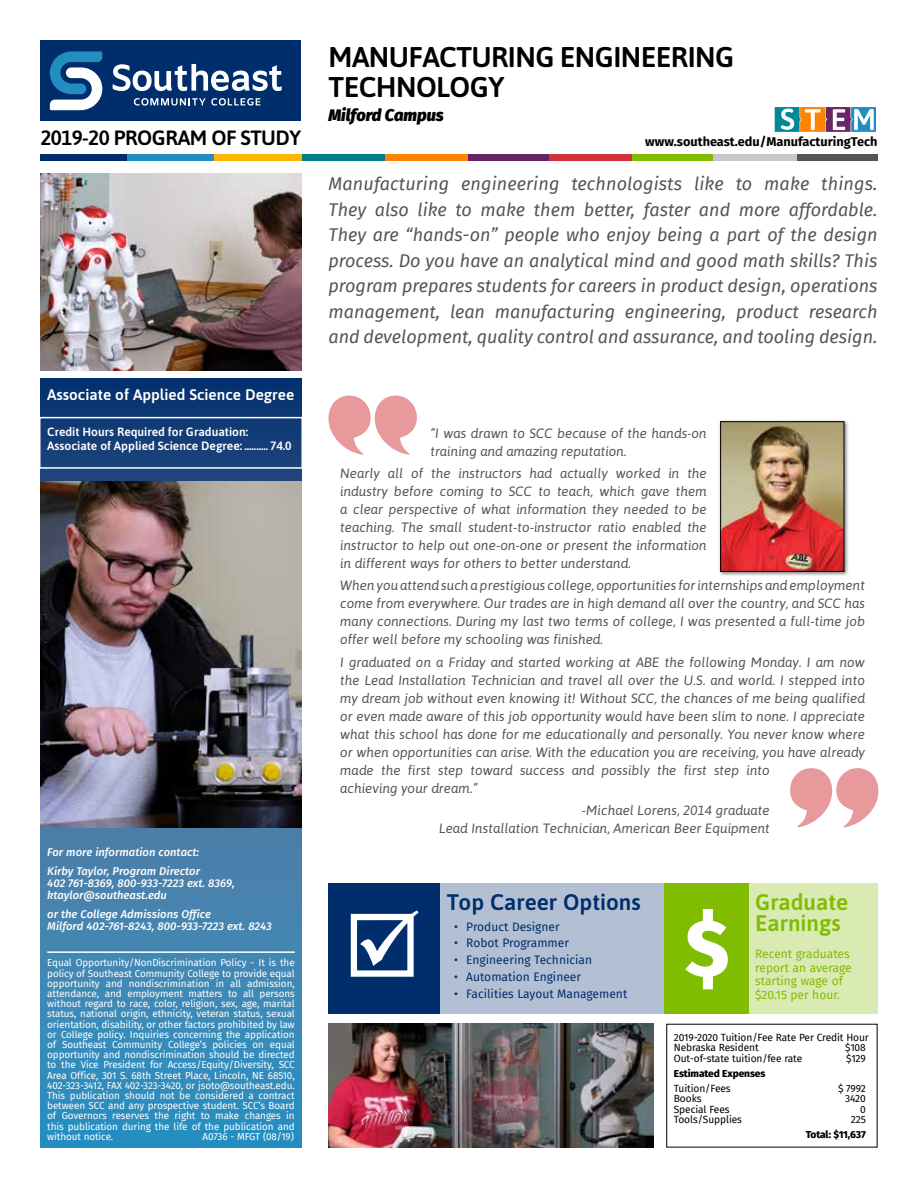
<style>
.page{position:relative;width:918px;height:1188px;background:#fff}
.page>*{position:absolute;margin:0;border:0;box-sizing:border-box;transform-origin:0 0}
.t1{font:600 28.5px/30px "Asap";letter-spacing:-.02em;color:#000}
.t2{font:600 22.5px "Asap";color:#002e6d}
.t3{font:600 22.5px/21px "Asap";color:#80bc00}
.t4{font:600 20.7px "Asap";letter-spacing:-.02em;color:#000}
.t5{font:italic 18px/25.5px "Fira Sans";color:#54555a;text-align:justify}
.t6{font:italic 900 16.5px "Fira Sans";color:#000}
.t7{font:600 15.3px "Asap";color:#fff}
.t8{font:italic 13.5px/18px "Asap";color:#54555a}
.t9{font:700 12.75px "Fira Sans";color:#000}
.t10{font:12px "Fira Sans";color:#002e6d}
.t11{font:600 12px/13.5px "Asap";color:#fff}
.t12{font:12px/13.5px "Fira Sans";color:#80bc00}
.t13{font:italic 500 11.25px/12px "Fira Sans";color:#fff}
.t14{font:10.2px/10.5px "Fira Sans";letter-spacing:-.01em;color:#000}
.t15{font:800 10.2px "Fira Sans";letter-spacing:-.01em;color:#000}
.t16{font:9.9px/10.2px "Fira Sans";letter-spacing:-.01em;color:#fff;text-align:justify}
</style>
<div class="page">
<div style="left:40px;top:154px;width:87px;height:6px;background:#002e6d"></div>
<div style="left:127px;top:154px;width:87px;height:6px;background:#238dc1"></div>
<div style="left:214px;top:154px;width:88px;height:6px;background:#ffb600"></div>
<div style="left:383px;top:154px;width:85px;height:6px;background:#ff8300"></div>
<div style="left:548px;top:154px;width:84px;height:6px;background:#cf3339"></div>
<div style="left:712px;top:154px;width:85px;height:6px;background:#c7c8ca"></div>
<div style="left:302px;top:154px;width:82px;height:6px;background:#007e8b"></div>
<div style="left:468px;top:154px;width:81px;height:6px;background:#652565"></div>
<div style="left:632px;top:154px;width:81px;height:6px;background:#80bc00"></div>
<div style="left:797px;top:154px;width:81px;height:6px;background:#54555a"></div>
<img style="left:40px;top:173px;width:262px;height:197px">
<svg style="left:40px;top:378px;width:262px;height:770px;background:#367cab"></svg>
<div style="left:40px;top:40px;width:262px;height:81px;background:#002e6d"></div>
<hr style="left:47px;top:951px;width:248px;height:2px;background:#fff">
<svg style="left:49px;top:51px;width:54px;height:59px"></svg>
<svg style="left:134px;top:98px;width:126px;height:8px"></svg>
<svg style="left:113px;top:64px;width:169px;height:27px"></svg>
<div style="left:328px;top:883px;width:113px;height:131px;background:#002e6d"></div>
<div style="left:441px;top:883px;width:223px;height:131px;background:#b3c0d3"></div>
<div style="left:664px;top:883px;width:85px;height:131px;background:#80bc00"></div>
<div style="left:749px;top:883px;width:129px;height:131px;background:#d9ebb3"></div>
<svg style="left:351px;top:910px;width:68px;height:67px"></svg>
<svg style="left:685px;top:909px;width:43px;height:80px"></svg>
<svg style="left:775px;top:107px;width:101px;height:25px"></svg>
<svg style="left:790px;top:768px;width:88px;height:59px"></svg>
<svg style="left:328px;top:396px;width:89px;height:59px"></svg>
<svg style="left:40px;top:416px;width:262px;height:53px;background:#22497f"></svg>
<div style="left:718px;top:419px;width:132px;height:157px;background:#000;opacity:.5"></div>
<img style="left:722px;top:423px;width:120px;height:147px">
<div style="left:720px;top:421px;width:124px;height:151px;border:1px solid #000"></div>
<img style="left:40px;top:482px;width:262px;height:345px">
<img style="left:328px;top:1024px;width:325px;height:124px">
<h3 class="t4" style="left:40px;top:123px;width:262px">2019-20 PROGRAM OF STUDY</h3>
<p class="t7" style="left:47px;top:383px;width:249px">Associate of Applied Science Degree</p>
<p class="t11" style="left:47px;top:425px;width:246px">Credit Hours Required for Graduation:<br>Associate of Applied Science Degree: .......... 74.0</p>
<p class="t13" style="left:47px;top:843px;width:154px;line-height:18.8px">For more information contact:<br>Kirby Taylor, Program Director</p>
<p class="t13" style="left:47px;top:877px;width:189px">402 761-8369, 800-933-7223 ext. 8369, ktaylor@southeast.edu</p>
<p class="t13" style="left:47px;top:908px;width:226px">or the College Admissions Office<br>Milford 402-761-8243, 800-933-7223 ext. 8243</p>
<p class="t16" style="left:47px;top:958px;width:249px">Equal Opportunity/NonDiscrimination Policy - It is the policy of Southeast Community College to provide equal opportunity and nondiscrimination in all admission, attendance, and employment matters to all persons without regard to race, color, religion, sex, age, marital status, national origin, ethnicity, veteran status, sexual orientation, disability, or other factors prohibited by law or College policy. Inquiries concerning the application of Southeast Community College’s policies on equal opportunity and nondiscrimination should be directed to the Vice President for Access/Equity/Diversity, SCC Area Office, 301 S. 68th Street Place, Lincoln, NE 68510, 402-323-3412, FAX 402-323-3420, or jsoto@southeast.edu.<br>This publication should not be considered a contract between SCC and any prospective student. SCC’s Board of Governors reserves the right to make changes in this publication during the life of the publication and without notice.</p>
<p class="t16" style="left:203px;top:1131px;width:93px">A0736 - MFGT (08/19)</p>
<h1 class="t1" style="left:329px;top:41px;width:407px">MANUFACTURING ENGINEERING<br>TECHNOLOGY</h1>
<p class="t9" style="left:645px;top:131px;width:234px">www.southeast.edu/ManufacturingTech</p>
<p class="t6" style="left:328px;top:101px;width:117px">Milford Campus</p>
<p class="t5" style="left:328px;top:171px;width:551px">Manufacturing engineering technologists like to make things.<br>They also like to make them better, faster and more affordable.<br>They are “hands-on” people who enjoy being a part of the design process. Do you have an analytical mind and good math skills? This program prepares students for careers in product design, operations management, lean manufacturing engineering, product research and development, quality control and assurance, and tooling design.</p>
<p class="t8" style="left:430px;top:423px;width:278px">“I was drawn to SCC because of the hands-on training and amazing reputation.</p>
<p class="t8" style="left:340px;top:464px;width:368px;text-align:justify">Nearly all of the instructors had actually worked in the industry before coming to SCC to teach, which gave them a clear perspective of what information they needed to be teaching. The small student-to-instructor ratio enabled the instructor to help out one-on-one or present the information in different ways for others to better understand.</p>
<p class="t8" style="left:340px;top:576px;width:526px;text-align:justify">When you attend such a prestigious college, opportunities for internships and employment come from everywhere. Our trades are in high demand all over the country, and SCC has many connections. During my last two terms of college, I was presented a full-time job offer well before my schooling was finished.</p>
<p class="t8" style="left:340px;top:652px;width:526px">I graduated on a Friday and started working at ABE the following Monday. I am now the Lead Installation Technician and travel all over the U.S. and world. I stepped into my dream job without even knowing it! Without SCC, the chances of me being qualified or even made aware of this job opportunity would have been slim to none. I appreciate what this school has done for me educationally and personally. You never know where or when opportunities can arise. With the education you are receiving, you have already made the first step toward success and possibly the first step into<br>achieving your dream.”</p>
<p class="t8" style="left:439px;top:801px;width:332px;text-align:right">-Michael Lorens, 2014 graduate<br>Lead Installation Technician, American Beer Equipment</p>
<h2 class="t2" style="left:447px;top:887px;width:195px">Top Career Options</h2>
<p class="t10" style="left:454px;top:917px;width:107px">• Product Designer</p>
<p class="t10" style="left:454px;top:934px;width:116px">• Robot Programmer</p>
<p class="t10" style="left:454px;top:951px;width:139px">• Engineering Technician</p>
<p class="t10" style="left:454px;top:968px;width:128px">• Automation Engineer</p>
<p class="t10" style="left:454px;top:984px;width:175px">• Facilities Layout Management</p>
<h2 class="t3" style="left:755px;top:891px;width:94px">Graduate<br>Earnings</h2>
<p class="t12" style="left:755px;top:947px;width:98px">Recent graduates report an average starting wage of $20.15 per hour.</p>
<p class="t14" style="left:674px;top:1032px;width:197px">2019-2020 Tuition/Fee Rate Per Credit Hour<br>Nebraska Resident</p>
<p class="t14" style="left:845px;top:1042px;width:22px">$108</p>
<p class="t14" style="left:674px;top:1053px;width:130px">Out-of-state tuition/fee rate</p>
<p class="t14" style="left:846px;top:1053px;width:21px">$129</p>
<p class="t15" style="left:674px;top:1064px;width:93px">Estimated Expenses</p>
<p class="t14" style="left:674px;top:1082px;width:58px">Tuition/Fees</p>
<p class="t14" style="left:838px;top:1082px;width:29px">$ 7992</p>
<p class="t14" style="left:674px;top:1093px;width:29px">Books</p>
<p class="t14" style="left:845px;top:1093px;width:22px">3420</p>
<p class="t14" style="left:674px;top:1103px;width:57px">Special Fees</p>
<p class="t14" style="left:860px;top:1103px;width:7px">0</p>
<p class="t14" style="left:674px;top:1114px;width:70px">Tools/Supplies</p>
<p class="t14" style="left:851px;top:1114px;width:17px">225</p>
<p class="t15" style="left:806px;top:1125px;width:62px">Total: $11,637</p>
</div>
